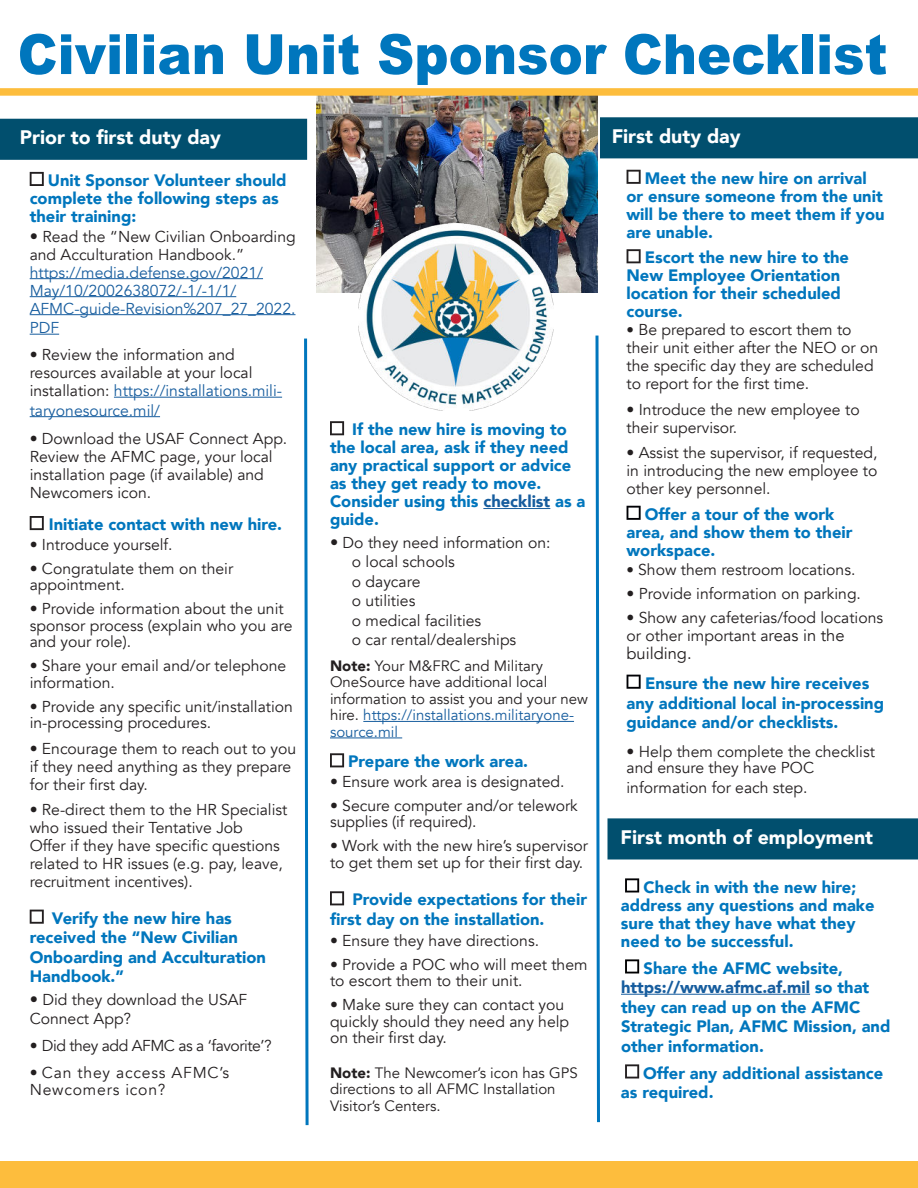
<style>
.page{position:relative;width:918px;height:1188px;background:#fff}
.page>*{position:absolute;margin:0;border:0;box-sizing:border-box;transform-origin:0 0}
.t1{font:900 55.5px "Arial";color:#0076bd;scale:.93 1}
.t2{font:900 19.5px "Avenir";color:#fff}
.t3{font:900 16.5px/18px "Avenir";color:#0076bd}
.t4{font:16.5px "Avenir";color:#231f20}
.t5{font:15.75px/18px "Avenir";color:#231f20}
.t6{font:15.75px/18px "Avenir";color:#175d9e}
.t7{font:15.75px/16.5px "Avenir";letter-spacing:.05em;color:#231f20}
.t8{font:15.75px "Avenir";letter-spacing:-.03em;color:#231f20}
.t9{font:15px/16.5px "Avenir";color:#231f20}
.s1{font-size:16.5px}
.s2{color:#175d9e}
.s3{font-weight:900}
.s4{font-size:15px}
</style>
<div class="page">
<div style="left:600px;top:117px;width:318px;height:41px;background:#014f6e"></div>
<img style="left:316px;top:96px;width:282px;height:196px">
<img style="left:359px;top:223px;width:194px;height:187px">
<div style="left:0;top:88px;width:918px;height:8px;background:#fdbd3d"></div>
<div style="left:0;top:1162px;width:918px;height:26px;background:#fdbd3d"></div>
<hr style="left:30px;top:278px;width:233px;height:1px;background:#175d9e">
<hr style="left:30px;top:296px;width:206px;height:1px;background:#175d9e">
<hr style="left:30px;top:314px;width:266px;height:1px;background:#175d9e">
<svg style="left:30px;top:334px;width:29px;height:1px"></svg>
<hr style="left:114px;top:397px;width:168px;height:1px;background:#175d9e">
<hr style="left:30px;top:416px;width:130px;height:1px;background:#175d9e">
<svg style="left:30px;top:172px;width:14px;height:14px"></svg>
<svg style="left:30px;top:516px;width:14px;height:14px"></svg>
<svg style="left:30px;top:910px;width:14px;height:14px"></svg>
<hr style="left:483px;top:508px;width:67px;height:1px;background:#175d9e">
<hr style="left:363px;top:721px;width:211px;height:1px;background:#175d9e">
<hr style="left:330px;top:738px;width:72px;height:1px;background:#175d9e">
<svg style="left:330px;top:421px;width:14px;height:14px"></svg>
<svg style="left:330px;top:753px;width:14px;height:14px"></svg>
<svg style="left:330px;top:891px;width:14px;height:14px"></svg>
<div style="left:1px;top:119px;width:305px;height:40px;background:#014f6e"></div>
<div style="left:0;top:119px;width:307px;height:41px;border:2px solid #014f6e"></div>
<svg style="left:627px;top:170px;width:14px;height:14px"></svg>
<svg style="left:627px;top:249px;width:14px;height:14px"></svg>
<svg style="left:627px;top:506px;width:14px;height:14px"></svg>
<svg style="left:627px;top:675px;width:14px;height:14px"></svg>
<hr style="left:621px;top:994px;width:189px;height:1px;background:#175d9e">
<svg style="left:625px;top:878px;width:14px;height:14px"></svg>
<svg style="left:625px;top:959px;width:14px;height:14px"></svg>
<svg style="left:625px;top:1064px;width:14px;height:15px"></svg>
<div style="left:608px;top:818px;width:310px;height:41px;background:#014f6e"></div>
<svg style="left:304px;top:338px;width:5px;height:788px"></svg>
<svg style="left:595px;top:335px;width:5px;height:788px"></svg>
<h1 class="t1" style="left:18px;top:34px;width:937px">Civilian Unit Sponsor Checklist</h1>
<p class="t2" style="left:20px;top:121px;width:203px">Prior to first duty day</p>
<p class="t3" style="left:30px;top:173px;width:258px;text-indent:18px">Unit Sponsor Volunteer should complete the following steps as their training:</p>
<p class="t5" style="left:30px;top:229px;width:268px"><span class="s1">•</span> Read the “New Civilian Onboarding and Acculturation Handbook.”</p>
<p class="t6" style="left:30px;top:265px;width:267px">https://media.defense.gov/2021/<br>May/10/2002638072/-1/-1/1/<br>AFMC-guide-Revision%207_27_2022.</p>
<p class="t6" style="left:30px;top:320px;width:31px">PDF</p>
<p class="t5" style="left:30px;top:347px;width:254px">• Review the information and resources available at your local installation: <span class="s2">https://installations.mili-</span></p>
<p class="t6" style="left:30px;top:403px;width:132px">taryonesource.mil/</p>
<p class="t5" style="left:30px;top:431px;width:259px">• Download the USAF Connect App.<br>Review the AFMC page, your local installation page (if available) and<br>Newcomers icon.</p>
<p class="t3" style="left:49px;top:517px;width:235px">Initiate contact with new hire.</p>
<p class="t5" style="left:30px;top:537px;width:144px">• Introduce yourself.</p>
<p class="t5" style="left:30px;top:562px;width:205px;line-height:16.5px">• Congratulate them on their appointment.</p>
<p class="t5" style="left:30px;top:602px;width:264px;line-height:16.5px">• Provide information about the unit sponsor process (explain who you are and your role).</p>
<p class="t5" style="left:30px;top:659px;width:258px;line-height:16.5px">• Share your email and/or telephone information.</p>
<p class="t5" style="left:30px;top:698px;width:265px;line-height:16.5px">• Provide any specific unit/installation in-processing procedures.</p>
<p class="t5" style="left:30px;top:741px;width:268px">• Encourage them to reach out to you if they need anything as they prepare for their first day.</p>
<p class="t5" style="left:30px;top:802px;width:259px">• Re-direct them to the HR Specialist who issued their Tentative Job<br>Offer if they have specific questions related to HR issues (e.g. pay, leave, recruitment incentives).</p>
<p class="t3" style="left:30px;top:910px;width:238px;line-height:19.5px;text-indent:22px">Verify the new hire has received the “New Civilian<br>Onboarding and Acculturation<br>Handbook.”</p>
<p class="t5" style="left:30px;top:991px;width:219px;line-height:19.5px"><span class="s1">•</span> Did they download the USAF<br>Connect App?</p>
<p class="t8" style="left:30px;top:1039px;width:244px">• Did they add AFMC as a ‘favorite’?</p>
<p class="t7" style="left:30px;top:1066px;width:201px">• Can they access AFMC’s<br>Newcomers icon?</p>
<p class="t3" style="left:330px;top:422px;width:257px;text-indent:22px">If the new hire is moving to the local area, ask if they need any practical support or advice as they get ready to move.<br>Consider using this <span class="s2">checklist</span> as a guide.</p>
<p class="t5" style="left:352px;top:534px;width:200px;line-height:19.5px;text-indent:-22px"><span class="s1">•</span> Do they need information on: o local schools<br>o daycare<br>o utilities<br>o medical facilities<br>o car rental/dealerships</p>
<p class="t9" style="left:330px;top:659px;width:260px"><span class="s3">Note:</span> Your M&amp;FRC and Military<br>OneSource have additional local information to assist you and your new hire. <span class="s2">https://installations.militaryone&shy;source.mil</span></p>
<p class="t3" style="left:348px;top:754px;width:181px">Prepare the work area.</p>
<p class="t5" style="left:330px;top:774px;width:236px">• Ensure work area is designated.</p>
<p class="t5" style="left:330px;top:799px;width:249px;line-height:16.5px">• Secure computer and/or telework supplies (if required).</p>
<p class="t5" style="left:330px;top:839px;width:260px;line-height:16.5px">• Work with the new hire’s supervisor to get them set up for their first day.</p>
<p class="t3" style="left:330px;top:891px;width:259px;line-height:19.5px;text-indent:22px">Provide expectations for their first day on the installation.</p>
<p class="t5" style="left:330px;top:933px;width:211px">• Ensure they have directions.</p>
<p class="t5" style="left:330px;top:958px;width:259px;line-height:16.5px">• Provide a POC who will meet them to escort them to their unit.</p>
<p class="t5" style="left:330px;top:998px;width:241px;line-height:16.5px">• Make sure they can contact you quickly should they need any help on their first day.</p>
<p class="t9" style="left:330px;top:1066px;width:249px"><span class="s3">Note:</span> The Newcomer’s icon has GPS directions to all AFMC Installation<br>Visitor’s Centers.</p>
<p class="t2" style="left:612px;top:128px;width:130px">First duty day</p>
<p class="t3" style="left:627px;top:170px;width:260px;text-indent:18px">Meet the new hire on arrival or ensure someone from the unit will be there to meet them if you are unable.</p>
<p class="t3" style="left:627px;top:250px;width:224px;text-indent:18px">Escort the new hire to the<br>New Employee Orientation location for their scheduled course.</p>
<p class="t5" style="left:627px;top:323px;width:253px"><span class="s4">•</span> Be prepared to escort them to their unit either after the NEO or on the specific day they are scheduled to report for the first time.</p>
<p class="t5" style="left:627px;top:402px;width:235px">• Introduce the new employee to their supervisor.</p>
<p class="t5" style="left:627px;top:444px;width:253px;text-align:justify">• Assist the supervisor, if requested, in introducing the new employee to other key personnel.</p>
<p class="t3" style="left:627px;top:506px;width:228px;text-indent:18px">Offer a tour of the work area, and show them to their workspace.</p>
<p class="t5" style="left:627px;top:563px;width:230px"><span class="s4">•</span> Show them restroom locations.</p>
<p class="t5" style="left:627px;top:587px;width:236px">• Provide information on parking.</p>
<p class="t5" style="left:627px;top:611px;width:258px">• Show any cafeterias/food locations or other important a<span class="s1">reas in the</span></p>
<p class="t4" style="left:627px;top:647px;width:67px">building.</p>
<p class="t3" style="left:627px;top:674px;width:259px;line-height:19.8px;text-indent:19px">Ensure the new hire receives any additional local in-processing guidance and/or checklists.</p>
<p class="t5" style="left:627px;top:745px;width:250px;line-height:16.5px">• Help them complete the checklist and ensure they have POC</p>
<p class="t5" style="left:627px;top:780px;width:183px">information for each step.</p>
<p class="t2" style="left:621px;top:829px;width:254px">First month of employment</p>
<p class="t3" style="left:621px;top:879px;width:255px;text-indent:23px">Check in with the new hire; address any questions and make sure that they have what they need to be successful.</p>
<p class="t3" style="left:621px;top:959px;width:271px;line-height:19.5px;text-indent:23px">Share the AFMC website, <span class="s2">https://www.afmc.af.mil</span> so that they can read up on the AFMC<br>Strategic Plan, AFMC Mission, and other information.</p>
<p class="t3" style="left:621px;top:1064px;width:264px;line-height:19.5px;text-indent:22px">Offer any additional assistance as required.</p>
</div>
